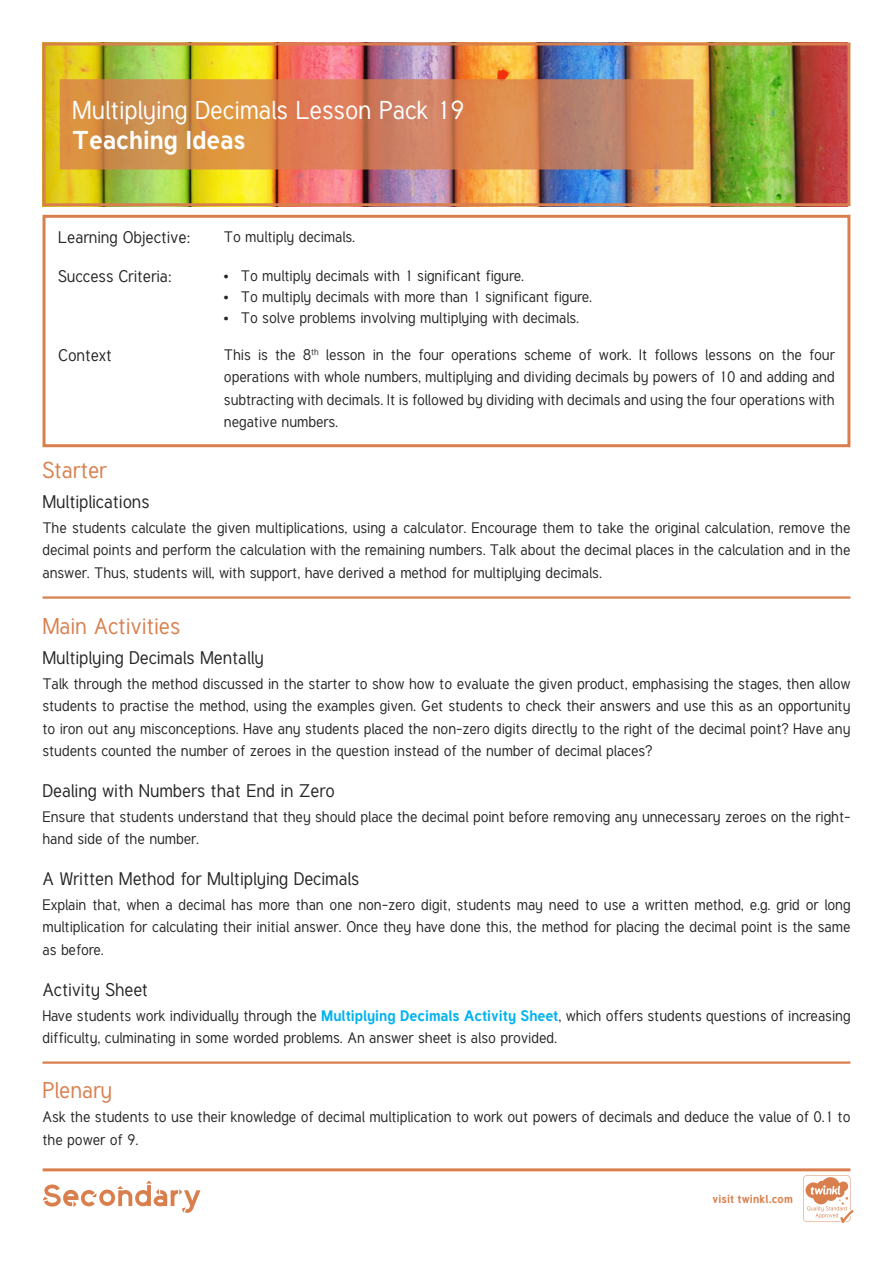
<style>
.page{position:relative;width:893px;height:1263px;background:#fff}
.page>*{position:absolute;margin:0;border:0;box-sizing:border-box;transform-origin:0 0}
.Title_Box_Text{font:25.5px "Tuffy";color:#fff}
.Title_Box_Text-2{font:700 25.5px "Tuffy";color:#fff}
.Heading_2{font:22.5px "Tuffy";color:#d97f4e}
.Heading_3{font:18px "Tuffy";color:#282526}
.t1{font:16.5px "Tuffy";color:#282526}
.t2{font:15px/22.5px "Tuffy";color:#282526;text-align:justify}
.t3{font:700 11.4px "Tuffy";letter-spacing:.015em;color:#d97f4e}
.s1{font-weight:700;color:#00b3ef}
</style>
<div class="page">
<img style="left:47px;top:47px;width:799px;height:155px">
<div style="left:43px;top:43px;width:807px;height:163px;border:3px solid #d97f4e"></div>
<svg style="left:60px;top:79px;width:633px;height:91px"></svg>
<hr style="left:43px;top:596px;width:807px;height:3px;background:#d97f4e">
<hr style="left:43px;top:1061px;width:807px;height:3px;background:#d97f4e">
<div style="left:43px;top:215px;width:807px;height:232px;border:3px solid #d97f4e"></div>
<svg style="left:43px;top:1168px;width:810px;height:55px"></svg>
<p class="Title_Box_Text" style="left:72px;top:94px;width:394px">Multiplying Decimals Lesson Pack 19</p>
<p class="Title_Box_Text-2" style="left:72px;top:120px;width:175px">Teaching Ideas</p>
<p class="t1" style="left:58px;top:227px;width:133px">Learning Objective:</p>
<p class="t2" style="left:224px;top:226px;width:133px">To multiply decimals.</p>
<p class="t1" style="left:58px;top:265px;width:115px">Success Criteria:</p>
<p class="t2" style="left:224px;top:264px;width:302px">• To multiply decimals with 1 significant figure.</p>
<p class="t2" style="left:224px;top:285px;width:370px">• To multiply decimals with more than 1 significant figure.</p>
<p class="t2" style="left:224px;top:306px;width:357px">• To solve problems involving multiplying with decimals.</p>
<p class="t1" style="left:58px;top:345px;width:55px">Context</p>
<p class="t2" style="left:224px;top:344px;width:612px">This is the 8<sup>th</sup> lesson in the four operations scheme of work. It follows lessons on the four operations with whole numbers, multiplying and dividing decimals by powers of 10 and adding and subtracting with decimals. It is followed by dividing with decimals and using the four operations with negative numbers.</p>
<p class="Heading_2" style="left:42px;top:456px;width:66px">Starter</p>
<p class="Heading_3" style="left:42px;top:490px;width:108px">Multiplications</p>
<p class="t2" style="left:42px;top:517px;width:809px">The students calculate the given multiplications, using a calculator. Encourage them to take the original calculation, remove the decimal points and perform the calculation with the remaining numbers. Talk about the decimal places in the calculation and in the answer. Thus, students will, with support, have derived a method for multiplying decimals.</p>
<p class="Heading_2" style="left:42px;top:611px;width:139px">Main Activities</p>
<p class="Heading_3" style="left:42px;top:646px;width:223px">Multiplying Decimals Mentally</p>
<p class="t2" style="left:42px;top:672px;width:809px">Talk through the method discussed in the starter to show how to evaluate the given product, emphasising the stages, then allow students to practise the method, using the examples given. Get students to check their answers and use this as an opportunity to iron out any misconceptions. Have any students placed the non-zero digits directly to the right of the decimal point? Have any students counted the number of zeroes in the question instead of the number of decimal places?</p>
<p class="Heading_3" style="left:42px;top:779px;width:294px">Dealing with Numbers that End in Zero</p>
<p class="t2" style="left:42px;top:805px;width:809px">Ensure that students understand that they should place the decimal point before removing any unnecessary zeroes on the right&shy;hand side of the number.</p>
<p class="Heading_3" style="left:42px;top:867px;width:318px">A Written Method for Multiplying Decimals</p>
<p class="t2" style="left:42px;top:893px;width:809px">Explain that, when a decimal has more than one non-zero digit, students may need to use a written method, e.g. grid or long multiplication for calculating their initial answer. Once they have done this, the method for placing the decimal point is the same as before.</p>
<p class="Heading_3" style="left:42px;top:978px;width:107px">Activity Sheet</p>
<p class="t2" style="left:42px;top:1004px;width:809px">Have students work individually through the <span class="s1">Multiplying Decimals Activity Sheet</span>, which offers students questions of increasing difficulty, culminating in some worded problems. An answer sheet is also provided.</p>
<p class="Heading_2" style="left:42px;top:1075px;width:71px">Plenary</p>
<p class="t2" style="left:42px;top:1106px;width:809px">Ask the students to use their knowledge of decimal multiplication to work out powers of decimals and deduce the value of 0.1 to the power of 9.</p>
<p class="t3" style="left:712px;top:1190px;width:82px">visit twinkl.com</p>
</div>
